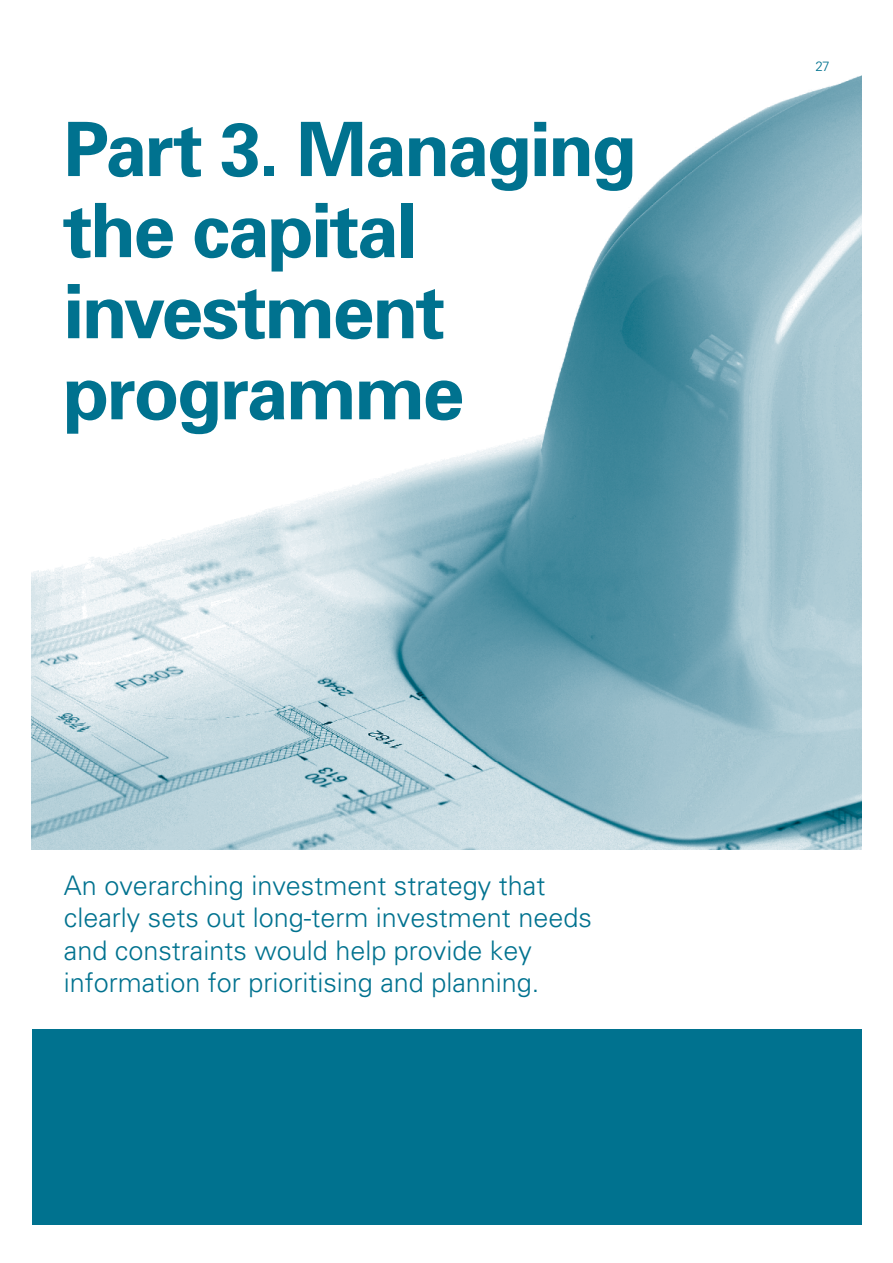
<style>
.page{position:relative;width:893px;height:1263px;background:#fff}
.page>*{position:absolute;margin:0;border:0;box-sizing:border-box;transform-origin:0 0}
.t1{font:700 75px/81px "Univers";letter-spacing:-.035em;color:#00728f}
.t2{font:300 27px/32.4px "Univers";color:#00728f}
.t3{font:300 13.5px "Univers";color:#00728f}
</style>
<div class="page">
<img style="left:32px;top:75px;width:829px;height:774px">
<div style="left:32px;top:1029px;width:829px;height:195px;background:#00728f"></div>
<h2 class="t1" style="left:63px;top:109px;width:575px">Part 3. Managing the capital investment programme</h2>
<p class="t2" style="left:64px;top:869px;width:530px">An overarching investment strategy that clearly sets out long-term investment needs and constraints would help provide key information for prioritising and planning.</p>
<p class="t3" style="left:815px;top:58px;width:16px">27</p>
</div>
